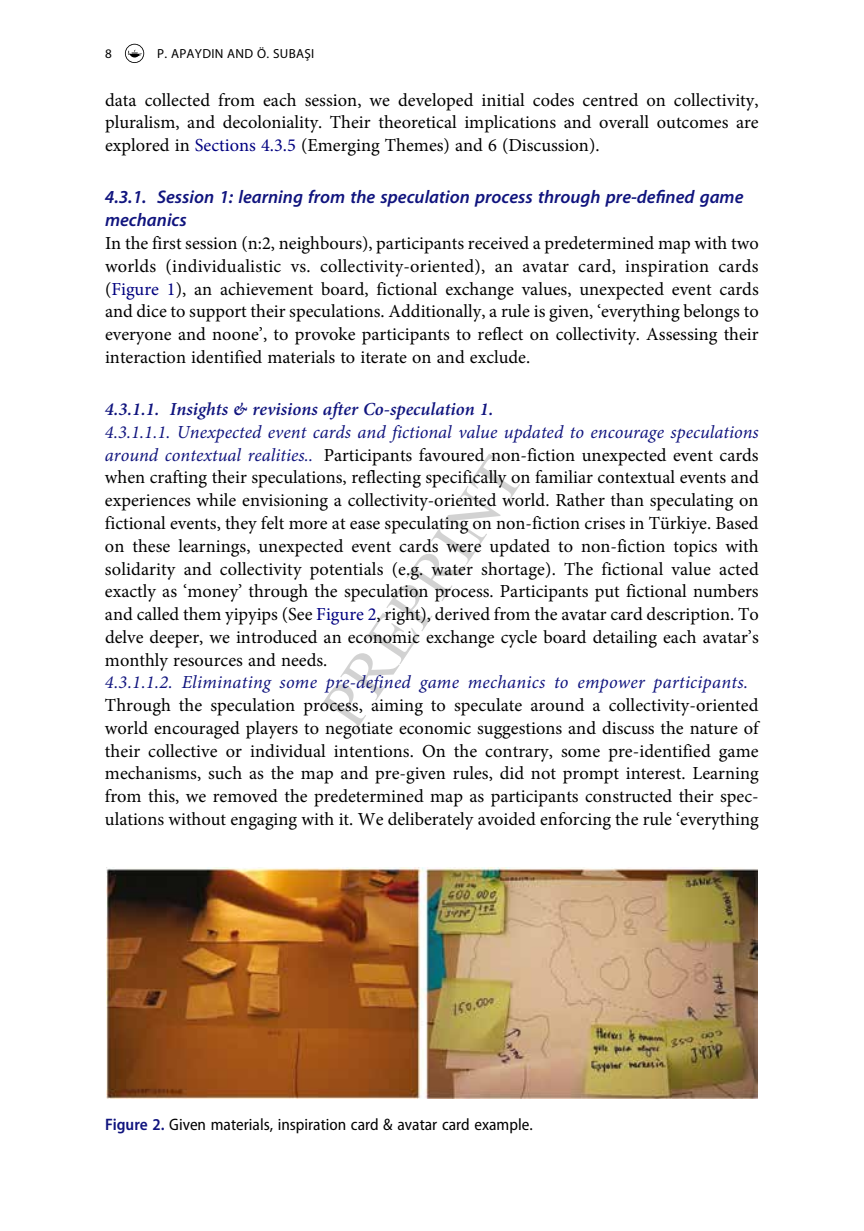
<style>
.page{position:relative;width:864px;height:1231px;background:#fff}
.page>*{position:absolute;margin:0;border:0;box-sizing:border-box;transform-origin:0 0}
.t1{font:65.1px "Times New Roman";color:#1d1d1b}
.t2{font:18.38px/22.8px "Minion Pro";color:#000;text-align:justify}
.t3{font:italic 600 18.38px/22.8px "Myriad Pro";color:#10147e}
.t4{font:italic 18.38px "Minion Pro";letter-spacing:.015em;color:#10147e}
.t5{font:italic 600 18.38px "Minion Pro";color:#10147e}
.t6{font:semi-condensed 16.62px "Myriad Pro";color:#000}
.t7{font:13.12px "Myriad Pro";letter-spacing:.02em;color:#000}
.s1{color:#000080}
.s2{font-style:italic;color:#10147e}
.s3{font-weight:600;color:#10147e}
</style>
<div class="page">
<img style="left:107px;top:867px;width:649px;height:231px">
<svg style="left:125px;top:44px;width:19px;height:19px"></svg>
<p class="t7" style="left:105px;top:45px;width:8px">8</p>
<p class="t7" style="left:157px;top:45px;width:158px">P. APAYDIN AND Ö. SUBAŞI</p>
<p class="t2" style="left:105px;top:88px;width:655px">data collected from each session, we developed initial codes centred on collectivity, pluralism, and decoloniality. Their theoretical implications and overall outcomes are explored in <span class="s1">Sections 4.3.5</span> (Emerging Themes) and 6 (Discussion).</p>
<p class="t3" style="left:105px;top:186px;width:640px">4.3.1. Session 1: learning from the speculation process through pre-defined game mechanics</p>
<p class="t2" style="left:105px;top:232px;width:655px">In the first session (n:2, neighbours), participants received a predetermined map with two worlds (individualistic vs. collectivity-oriented), an avatar card, inspiration cards (<span class="s1">Figure 1</span>), an achievement board, fictional exchange values, unexpected event cards and dice to support their speculations. Additionally, a rule is given, ‘everything belongs to everyone and noone’, to provoke participants to reflect on collectivity. Assessing their interaction identified materials to iterate on and exclude.</p>
<p class="t5" style="left:105px;top:398px;width:390px">4.3.1.1. Insights &amp; revisions after Co-speculation 1.</p>
<p class="t2" style="left:105px;top:421px;width:655px"><span class="s2">4.3.1.1.1. Unexpected event cards and fictional value updated to encourage speculations around contextual realities..</span> Participants favoured non-fiction unexpected event cards when crafting their speculations, reflecting specifically on familiar contextual events and experiences while envisioning a collectivity-oriented world. Rather than speculating on fictional events, they felt more at ease speculating on non-fiction crises in Türkiye. Based on these learnings, unexpected event cards were updated to non-fiction topics with solidarity and collectivity potentials (e.g. water shortage). The fictional value acted exactly as ‘money’ through the speculation process. Participants put fictional numbers and called them yipyips (See <span class="s1">Figure 2</span>, right), derived from the avatar card description. To delve deeper, we introduced an economic exchange cycle board detailing each avatar’s monthly resources and needs.</p>
<p class="t4" style="left:105px;top:669px;width:644px">4.3.1.1.2. Eliminating some pre-defined game mechanics to empower participants.</p>
<p class="t2" style="left:105px;top:693px;width:655px">Through the speculation process, aiming to speculate around a collectivity-oriented world encouraged players to negotiate economic suggestions and discuss the nature of their collective or individual intentions. On the contrary, some pre-identified game mechanisms, such as the map and pre-given rules, did not prompt interest. Learning from this, we removed the predetermined map as participants constructed their spec&shy;ulations without engaging with it. We deliberately avoided enforcing the rule ‘everything</p>
<h1 class="t1" style="left:300px;top:694px;width:309px;rotate:-56deg">PREPRINT</h1>
<p class="t6" style="left:105px;top:1115px;width:429px"><span class="s3">Figure 2.</span> Given materials, inspiration card &amp; avatar card example.</p>
</div>
